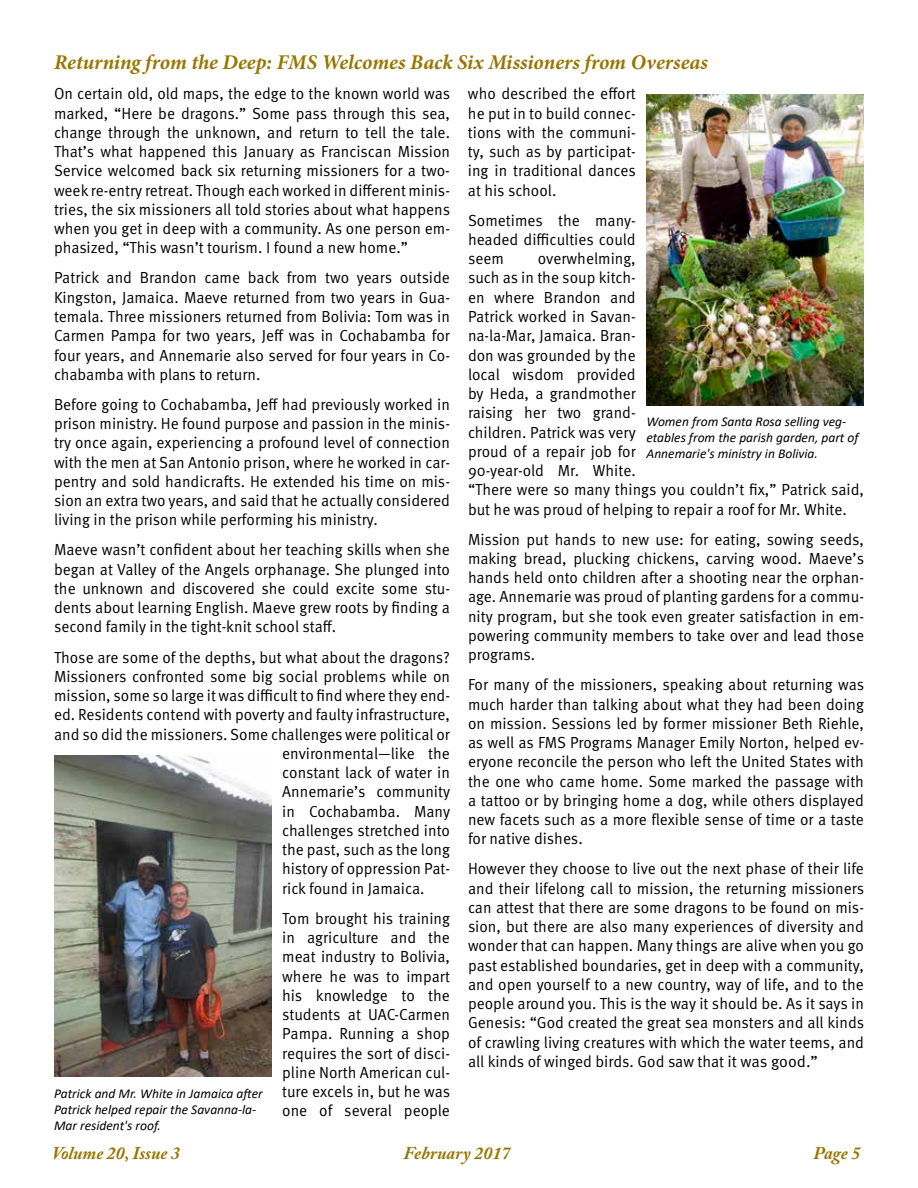
<style>
.page{position:relative;width:918px;height:1188px;background:#fff}
.page>*{position:absolute;margin:0;border:0;box-sizing:border-box;transform-origin:0 0}
.t1{font:italic 700 21px "Minion Pro";color:#977600}
.t2{font:italic 700 18px "Adobe Caslon Pro";color:#977600}
.t3{font:16.05px/19.2px "Meta OT";color:#000;text-align:justify;scale:.96 1}
.t4{font:italic 13.5px/16.2px "Calibri";color:#000}
</style>
<div class="page">
<img style="left:647px;top:94px;width:217px;height:311px">
<img style="left:54px;top:756px;width:217px;height:321px">
<h1 class="t1" style="left:54px;top:48px;width:656px">Returning from the Deep: FMS Welcomes Back Six Missioners from Overseas</h1>
<p class="t3" style="left:54px;top:84px;width:414px">On certain old, old maps, the edge to the known world was marked, “Here be dragons.” Some pass through this sea, change through the unknown, and return to tell the tale.<br>That’s what happened this January as Franciscan Mission Service welcomed back six returning missioners for a two&shy;week re-entry retreat. Though each worked in different minis&shy;tries, the six missioners all told stories about what happens when you get in deep with a community. As one person em&shy;phasized, “This wasn’t tourism. I found a new home.”</p>
<p class="t3" style="left:54px;top:269px;width:414px">Patrick and Brandon came back from two years outside Kingston, Jamaica. Maeve returned from two years in Gua&shy;temala. Three missioners returned from Bolivia: Tom was in Carmen Pampa for two years, Jeff was in Cochabamba for four years, and Annemarie also served for four years in Co&shy;chabamba with plans to return.</p>
<p class="t3" style="left:54px;top:395px;width:414px">Before going to Cochabamba, Jeff had previously worked in prison ministry. He found purpose and passion in the minis&shy;try once again, experiencing a profound level of connection with the men at San Antonio prison, where he worked in car&shy;pentry and sold handicrafts. He extended his time on mis&shy;sion an extra two years, and said that he actually considered living in the prison while performing his ministry.</p>
<p class="t3" style="left:54px;top:540px;width:414px">Maeve wasn’t confident about her teaching skills when she began at Valley of the Angels orphanage. She plunged into the unknown and discovered she could excite some stu&shy;dents about learning English. Maeve grew roots by finding a second family in the tight-knit school staff.</p>
<p class="t3" style="left:54px;top:648px;width:414px">Those are some of the depths, but what about the dragons?</p>
<p class="t3" style="left:54px;top:667px;width:414px">Missioners confronted some big social problems while on</p>
<p class="t3" style="left:54px;top:686px;width:414px">mission, some so large it was difficult to find where they end-</p>
<p class="t3" style="left:54px;top:705px;width:414px">ed. Residents contend with poverty and faulty infrastructure,</p>
<p class="t3" style="left:54px;top:725px;width:414px">and so did the missioners. Some challenges were political or</p>
<p class="t3" style="left:282px;top:744px;width:176px">environmental—like the</p>
<p class="t3" style="left:282px;top:763px;width:176px">constant lack of water in</p>
<p class="t3" style="left:282px;top:782px;width:176px">Annemarie’s community</p>
<p class="t3" style="left:282px;top:802px;width:176px">in Cochabamba. Many</p>
<p class="t3" style="left:282px;top:821px;width:176px">challenges stretched into</p>
<p class="t3" style="left:282px;top:840px;width:176px">the past, such as the long</p>
<p class="t3" style="left:282px;top:859px;width:176px">history of oppression Pat-</p>
<p class="t3" style="left:282px;top:879px;width:150px">rick found in Jamaica.</p>
<p class="t3" style="left:282px;top:909px;width:176px">Tom brought his training in agriculture and the meat industry to Bolivia, where he was to impart his knowledge to the students at UAC-Carmen Pampa. Running a shop requires the sort of disci&shy;pline North American cul&shy;ture excels in, but he was one of several people</p>
<p class="t3" style="left:468px;top:84px;width:176px">who described the effort he put in to build connec&shy;tions with the communi&shy;ty, such as by participat&shy;ing in traditional dances at his school.</p>
<p class="t3" style="left:468px;top:211px;width:176px">Sometimes the many&shy;headed difficulties could seem</p>
<p class="t3" style="left:468px;top:249px;width:414px;text-align:left;text-indent:70px">overwhelming,<br>such as in the soup kitch-<br>en where Brandon and<br>Patrick worked in Savan-<br>na-la-Mar, Jamaica. Bran-<br>don was grounded by the<br>local wisdom provided<br>by Heda, a grandmother<br>raising her two grand-<br>children. Patrick was very<br>proud of a repair job for<br>90-year-old Mr. White.<br>“There were so many things you couldn’t fix,” Patrick said, but he was proud of helping to repair a roof for Mr. White.</p>
<p class="t3" style="left:468px;top:530px;width:414px">Mission put hands to new use: for eating, sowing seeds, making bread, plucking chickens, carving wood. Maeve’s hands held onto children after a shooting near the orphan&shy;age. Annemarie was proud of planting gardens for a commu&shy;nity program, but she took even greater satisfaction in em&shy;powering community members to take over and lead those programs.</p>
<p class="t3" style="left:468px;top:675px;width:414px">For many of the missioners, speaking about returning was much harder than talking about what they had been doing on mission. Sessions led by former missioner Beth Riehle, as well as FMS Programs Manager Emily Norton, helped ev&shy;eryone reconcile the person who left the United States with the one who came home. Some marked the passage with a tattoo or by bringing home a dog, while others displayed new facets such as a more flexible sense of time or a taste for native dishes.</p>
<p class="t3" style="left:468px;top:859px;width:414px">However they choose to live out the next phase of their life and their lifelong call to mission, the returning missioners can attest that there are some dragons to be found on mis&shy;sion, but there are also many experiences of diversity and wonder that can happen. Many things are alive when you go past established boundaries, get in deep with a community, and open yourself to a new country, way of life, and to the people around you. This is the way it should be. As it says in Genesis: “God created the great sea monsters and all kinds of crawling living creatures with which the water teems, and all kinds of winged birds. God saw that it was good.”</p>
<p class="t4" style="left:647px;top:413px;width:214px">Women from Santa Rosa selling veg&shy;etables from the parish garden, part of<br>Annemarie's ministry in Bolivia.</p>
<p class="t4" style="left:54px;top:1085px;width:210px">Patrick and Mr. White in Jamaica after<br>Patrick helped repair the Savanna-la-<br>Mar resident's roof.</p>
<p class="t2" style="left:52px;top:1142px;width:130px">Volume 20, Issue 3</p>
<p class="t2" style="left:404px;top:1142px;width:108px">February 2017</p>
<p class="t2" style="left:813px;top:1142px;width:49px">Page 5</p>
</div>
